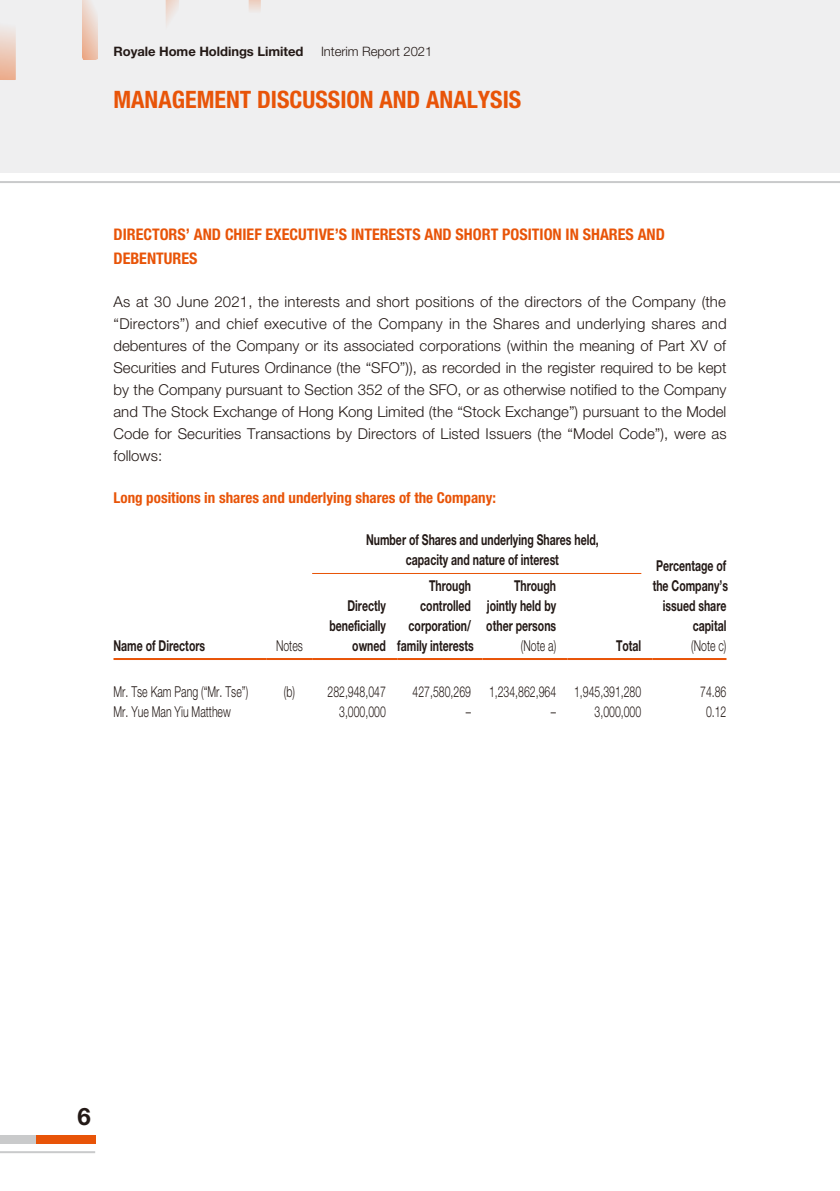
<style>
.page{position:relative;width:840px;height:1191px;background:#fff}
.page>*{position:absolute;margin:0;border:0;box-sizing:border-box;transform-origin:0 0}
.t1{font:700 condensed 24px "Helvetica Neue LT Std";color:#e85408}
.t2{font:700 24px "Helvetica Neue LT Std";color:#231916}
.t3{font:700 condensed 16px/24px "Helvetica Neue LT Std";color:#e85408}
.t4{font:300 15px/22px "Helvetica Neue LT Std";color:#231916;text-align:justify}
.t5{font:700 15px/20px "Helvetica Neue LT Std";color:#231916;text-align:right;scale:.7 1}
.t6{font:300 15px "Helvetica Neue LT Std";color:#231916;scale:.7 1}
.t7{font:700 condensed 15px "Helvetica Neue LT Std";color:#e85408}
.t8{font:700 13px "Helvetica Neue LT Std";letter-spacing:-.005em;color:#231916}
.t9{font:300 13px "Helvetica Neue LT Std";letter-spacing:-.005em;color:#231916}
</style>
<div class="page">
<div style="left:0;top:0;width:839px;height:173px;background:#efeff0"></div>
<hr style="left:0;top:181px;width:839px;height:2px;background:#c9cacb">
<svg style="left:0;top:27px;width:16px;height:53px"></svg>
<svg style="left:83px;top:0;width:14px;height:59px"></svg>
<svg style="left:165px;top:0;width:14px;height:25px"></svg>
<svg style="left:248px;top:0;width:13px;height:11px"></svg>
<hr style="left:0;top:1151px;width:95px;height:2px;background:#c9cacb">
<div style="left:0;top:1135px;width:55px;height:8px;background:#c9cacb"></div>
<div style="left:36px;top:1135px;width:59px;height:8px;background:#e85408"></div>
<hr style="left:312px;top:573px;width:329px;height:1px;background:#e85408">
<hr style="left:113px;top:658px;width:153px;height:2px;background:#e85408">
<hr style="left:266px;top:658px;width:46px;height:2px;background:#e85408">
<hr style="left:312px;top:658px;width:85px;height:2px;background:#e85408">
<hr style="left:397px;top:658px;width:85px;height:2px;background:#e85408">
<hr style="left:482px;top:658px;width:85px;height:2px;background:#e85408">
<hr style="left:567px;top:658px;width:85px;height:2px;background:#e85408">
<hr style="left:652px;top:658px;width:74px;height:2px;background:#e85408">
<p class="t8" style="left:113px;top:43px;width:191px">Royale Home Holdings Limited</p>
<p class="t9" style="left:321px;top:44px;width:113px">Interim Report 2021</p>
<h1 class="t1" style="left:113px;top:85px;width:409px">MANAGEMENT DISCUSSION AND ANALYSIS</h1>
<p class="t3" style="left:113px;top:222px;width:552px">DIRECTORS’ AND CHIEF EXECUTIVE’S INTERESTS AND SHORT POSITION IN SHARES AND<br>DEBENTURES</p>
<p class="t4" style="left:113px;top:291px;width:614px">As at 30 June 2021, the interests and short positions of the directors of the Company (the “Directors”) and chief executive of the Company in the Shares and underlying shares and debentures of the Company or its associated corporations (within the meaning of Part XV of Securities and Futures Ordinance (the “SFO”)), as recorded in the register required to be kept by the Company pursuant to Section 352 of the SFO, or as otherwise notified to the Company and The Stock Exchange of Hong Kong Limited (the “Stock Exchange”) pursuant to the Model Code for Securities Transactions by Directors of Listed Issuers (the “Model Code”), were as follows:</p>
<p class="t7" style="left:113px;top:489px;width:384px">Long positions in shares and underlying shares of the Company:</p>
<p class="t5" style="left:366px;top:530px;width:334px;text-align:center">Number of Shares and underlying Shares held, capacity and nature of interest</p>
<p class="t5" style="left:652px;top:556px;width:109px">Percentage of the Company’s issued share capital</p>
<p class="t5" style="left:397px;top:576px;width:111px">Through controlled corporation/ family interests</p>
<p class="t5" style="left:486px;top:576px;width:101px;text-align:justify;text-indent:28px">Through jointly held by other persons</p>
<p class="t5" style="left:329px;top:596px;width:82px">Directly beneficially owned</p>
<p class="t6" style="left:520px;top:637px;width:52px">(Note a)</p>
<p class="t5" style="left:615px;top:635px;width:38px">Total</p>
<p class="t5" style="left:113px;top:636px;width:132px">Name of Directors</p>
<p class="t6" style="left:276px;top:637px;width:40px">Notes</p>
<p class="t6" style="left:690px;top:637px;width:52px">(Note c)</p>
<p class="t6" style="left:113px;top:683px;width:194px">Mr. Tse Kam Pang (“Mr. Tse”)</p>
<p class="t6" style="left:284px;top:683px;width:147px">(b) 282,948,047</p>
<p class="t6" style="left:412px;top:683px;width:328px">427,580,269 1,234,862,964 1,945,391,280</p>
<p class="t6" style="left:699px;top:683px;width:39px">74.86</p>
<p class="t6" style="left:113px;top:703px;width:169px">Mr. Yue Man Yiu Matthew</p>
<p class="t6" style="left:339px;top:703px;width:68px">3,000,000</p>
<p class="t6" style="left:465px;top:703px;width:9px">–</p>
<p class="t6" style="left:550px;top:703px;width:9px">–</p>
<p class="t6" style="left:594px;top:703px;width:68px">3,000,000</p>
<p class="t6" style="left:705px;top:703px;width:31px">0.12</p>
<h1 class="t2" style="left:77px;top:1101px;width:15px">6</h1>
</div>
